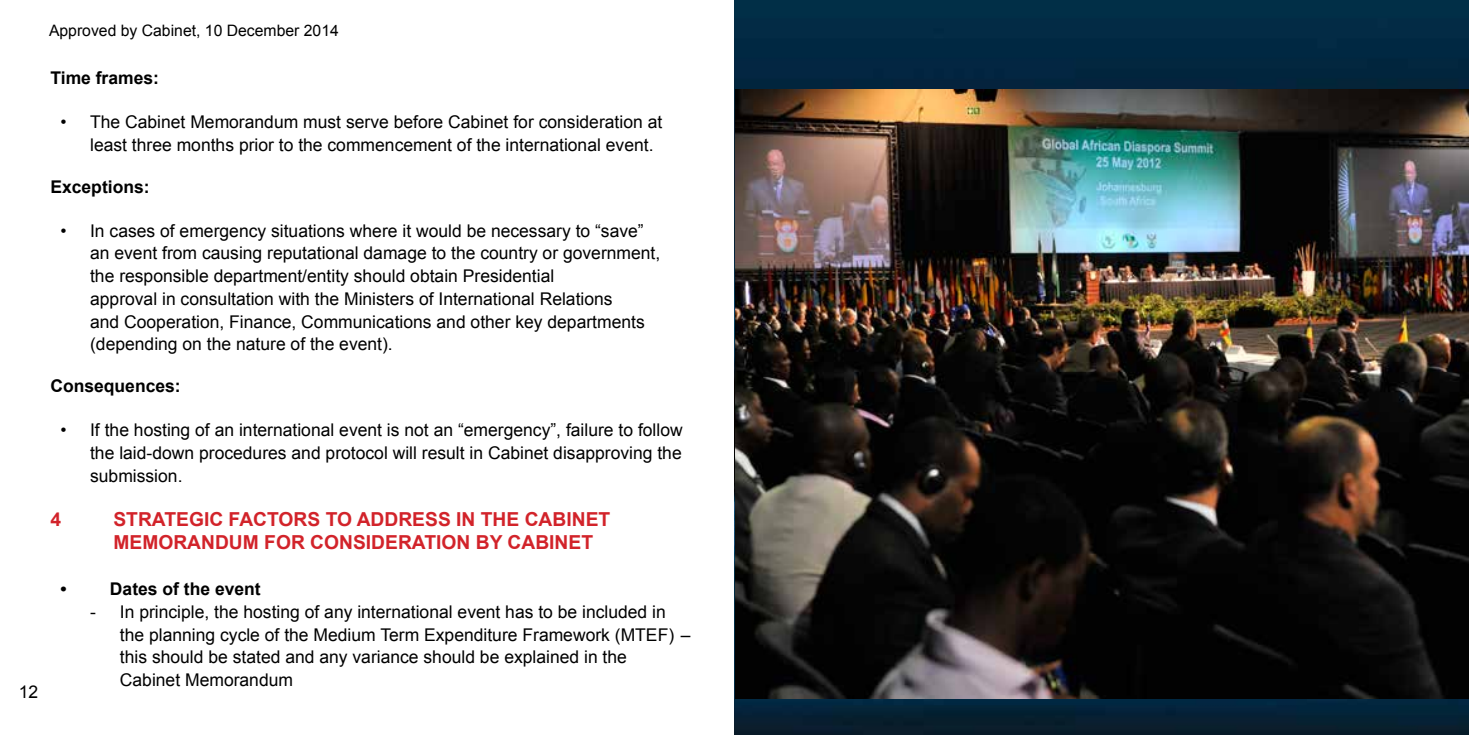
<style>
.page{position:relative;width:1469px;height:735px;background:#fff}
.page>*{position:absolute;margin:0;border:0;box-sizing:border-box;transform-origin:0 0}
.t1{font:700 19.25px/23.1px "Arial";color:#d2232a}
.t2{font:17.5px/22.8px "Arial";color:#000}
.t3{font:700 17.5px "Arial";color:#000}
.t4{font:15.75px "Arial";color:#000}
</style>
<div class="page">
<img style="left:734px;top:0;width:734px;height:734px">
<img style="left:735px;top:89px;width:733px;height:608px">
<p class="t4" style="left:49px;top:20px;width:291px">Approved by Cabinet, 10 December 2014</p>
<p class="t2" style="left:19px;top:680px;width:21px">12</p>
<p class="t3" style="left:50px;top:66px;width:110px">Time frames:</p>
<p class="t2" style="left:90px;top:110px;width:573px;text-indent:-30px">• The Cabinet Memorandum must serve before Cabinet for consideration at least three months prior to the commencement of the international event.</p>
<p class="t3" style="left:50px;top:175px;width:101px">Exceptions:</p>
<p class="t2" style="left:90px;top:219px;width:572px;text-indent:-30px">• In cases of emergency situations where it would be necessary to “save” an event from causing reputational damage to the country or government, the responsible department/entity should obtain Presidential<br>approval in consultation with the Ministers of International Relations<br>and Cooperation, Finance, Communications and other key departments (depending on the nature of the event).</p>
<p class="t3" style="left:50px;top:374px;width:132px">Consequences:</p>
<p class="t2" style="left:90px;top:418px;width:594px;text-align:justify;text-indent:-30px">• If the hosting of an international event is not an “emergency”, failure to follow the laid-down procedures and protocol will result in Cabinet disapproving the submission.</p>
<p class="t1" style="left:50px;top:508px;width:12px">4</p>
<p class="t1" style="left:113px;top:508px;width:498px">STRATEGIC FACTORS TO ADDRESS IN THE CABINET<br>MEMORANDUM FOR CONSIDERATION BY CABINET</p>
<p class="t3" style="left:60px;top:576px;width:8px">•</p>
<p class="t3" style="left:110px;top:576px;width:152px">Dates of the event</p>
<p class="t2" style="left:120px;top:600px;width:572px;text-indent:-30px">- In principle, the hosting of any international event has to be included in the planning cycle of the Medium Term Expenditure Framework (MTEF) – this should be stated and any variance should be explained in the Cabinet Memorandum</p>
</div>
